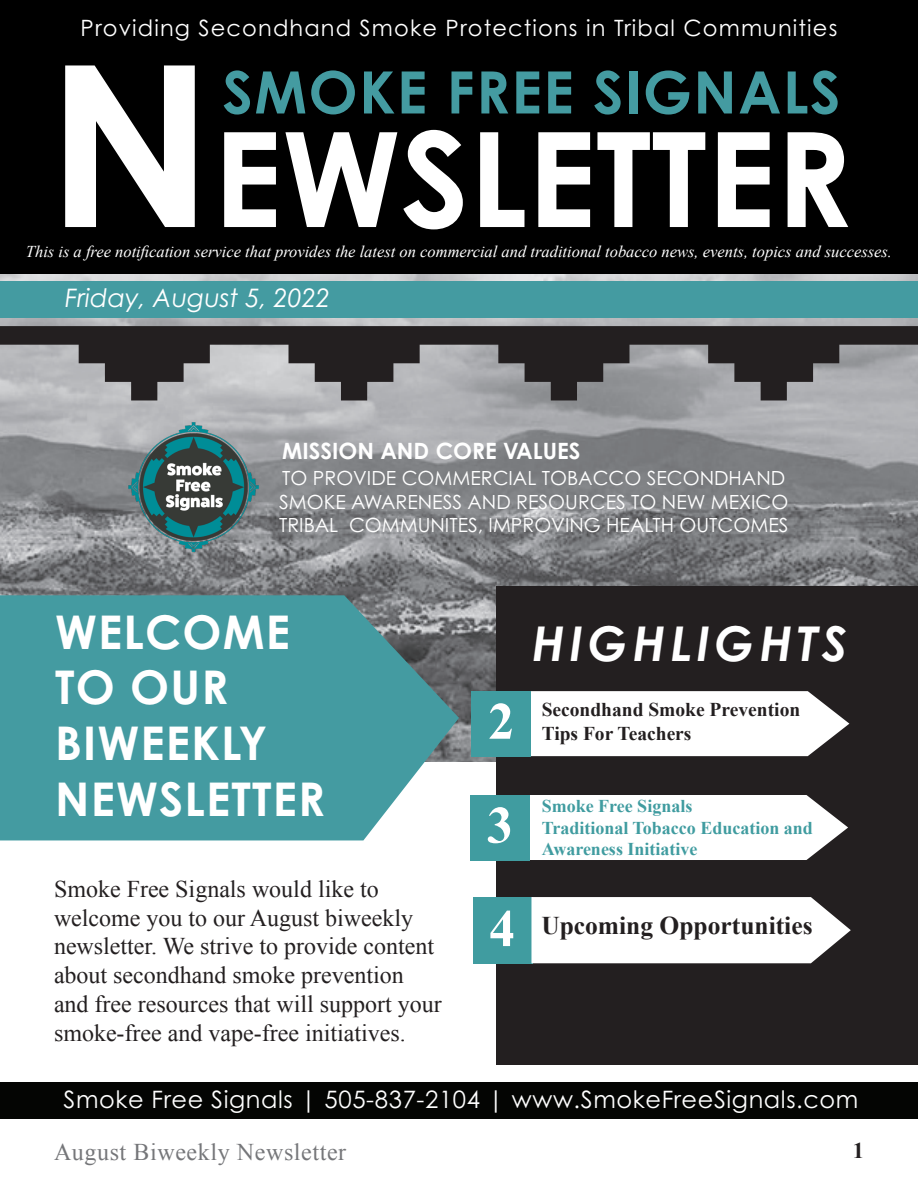
<style>
.page{position:relative;width:918px;height:1188px;background:#fff}
.page>*{position:absolute;margin:0;border:0;box-sizing:border-box;transform-origin:0 0}
.t1{font:700 132px "Century Gothic Pro";color:#fff}
.t2{font:700 58.5px "Century Gothic Pro";letter-spacing:.025em;color:#449ba1}
.t3{font:700 52.5px "Times New Roman";color:#fff}
.t4{font:italic 700 48px "Century Gothic Pro";letter-spacing:.1em;color:#fff}
.t5{font:700 46.5px "Century Gothic Pro";letter-spacing:.025em;color:#fff}
.t6{font:700 25.5px "Times New Roman";color:#231f20}
.t7{font:italic 25.5px "Century Gothic Pro";color:#fff}
.t8{font:24px/28.8px "Times New Roman";color:#231f20}
.t9{font:24px "Century Gothic Pro";letter-spacing:.025em;color:#fff}
.t10{font:24px "Times New Roman";letter-spacing:.025em;color:#757679}
.t11{font:22.5px "Century Gothic Pro";letter-spacing:.05em;color:#fff}
.t12{font:700 22.5px "Century Gothic Pro";color:#fff}
.t13{font:700 22.5px "Times New Roman";color:#231f20}
.t14{font:19.5px/23.4px "Century Gothic Pro";color:#fff}
.t15{font:700 19.5px/23.4px "Times New Roman";color:#231f20}
.t16{font:700 18px/21.6px "Times New Roman";color:#409ca0}
.t17{font:italic 16.5px "Times New Roman";color:#fff}
.s1{font-size:225px}
</style>
<div class="page">
<div style="left:0;top:1082px;width:918px;height:36px;background:#040503"></div>
<img style="left:0;top:273px;width:918px;height:489px">
<svg style="left:0;top:595px;width:459px;height:245px;background:#509da2"></svg>
<div style="left:0;top:281px;width:918px;height:36px;background:#449ba1"></div>
<div style="left:0;top:0;width:918px;height:273px;background:#000"></div>
<svg style="left:0;top:326px;width:918px;height:74px;background:#676567"></svg>
<img style="left:115px;top:390px;width:146px;height:180px">
<div style="left:497px;top:587px;width:421px;height:478px;background:#231f20"></div>
<svg style="left:531px;top:691px;width:318px;height:65px;background:#f0f0f0"></svg>
<div style="left:472px;top:691px;width:59px;height:65px;background:#409ca0"></div>
<div style="left:530px;top:795px;width:318px;height:65px;background:#fff"></div>
<div style="left:471px;top:795px;width:59px;height:65px;background:#409ca0"></div>
<div style="left:474px;top:897px;width:59px;height:66px;background:#409ca0"></div>
<svg style="left:531px;top:897px;width:320px;height:66px;background:#f0f1f1"></svg>
<p class="t11" style="left:81px;top:15px;width:758px">Providing Secondhand Smoke Protections in Tribal Communities</p>
<p class="t1" style="left:47px;top:97px;width:807px"><span class="s1">N</span>EWSLETTER</p>
<p class="t2" style="left:222px;top:56px;width:620px">SMOKE FREE SIGNALS</p>
<p class="t17" style="left:26px;top:240px;width:868px">This is a free notification service that provides the latest on commercial and traditional tobacco news, events, topics and successes.</p>
<p class="t7" style="left:65px;top:283px;width:267px">Friday, August 5, 2022</p>
<p class="t12" style="left:282px;top:437px;width:300px">MISSION AND CORE VALUES</p>
<p class="t14" style="left:279px;top:466px;width:511px">TO PROVIDE COMMERCIAL TOBACCO SECONDHAND<br>SMOKE AWARENESS AND RESOURCES TO NEW MEXICO<br>TRIBAL COMMUNITES, IMPROVING HEALTH OUTCOMES</p>
<p class="t5" style="left:55px;top:603px;width:236px">WELCOME</p>
<p class="t5" style="left:55px;top:658px;width:175px">TO OUR</p>
<p class="t5" style="left:55px;top:714px;width:214px">BIWEEKLY</p>
<p class="t5" style="left:55px;top:770px;width:271px">NEWSLETTER</p>
<p class="t8" style="left:54px;top:874px;width:326px">Smoke Free Signals would like to</p>
<p class="t8" style="left:54px;top:903px;width:361px">welcome you to our August biweekly</p>
<p class="t8" style="left:54px;top:932px;width:389px">newsletter. We strive to provide content about secondhand smoke prevention and free resources that will support your smoke-free and vape-free initiatives.</p>
<p class="t3" style="left:488px;top:685px;width:28px">2</p>
<p class="t4" style="left:532px;top:613px;width:316px">HIGHLIGHTS</p>
<p class="t15" style="left:542px;top:698px;width:260px">Secondhand Smoke Prevention<br>Tips For Teachers</p>
<p class="t3" style="left:487px;top:789px;width:28px">3</p>
<p class="t3" style="left:489px;top:892px;width:28px">4</p>
<p class="t16" style="left:542px;top:795px;width:152px">Smoke Free Signals</p>
<p class="t16" style="left:542px;top:816px;width:273px">Traditional Tobacco Education and<br>Awareness Initiative</p>
<p class="t6" style="left:541px;top:908px;width:273px">Upcoming Opportunities</p>
<p class="t9" style="left:63px;top:1085px;width:797px">Smoke Free Signals | 505-837-2104 | www.SmokeFreeSignals.com</p>
<p class="t10" style="left:54px;top:1135px;width:294px">August Biweekly Newsletter</p>
<p class="t13" style="left:853px;top:1135px;width:13px">1</p>
</div>
